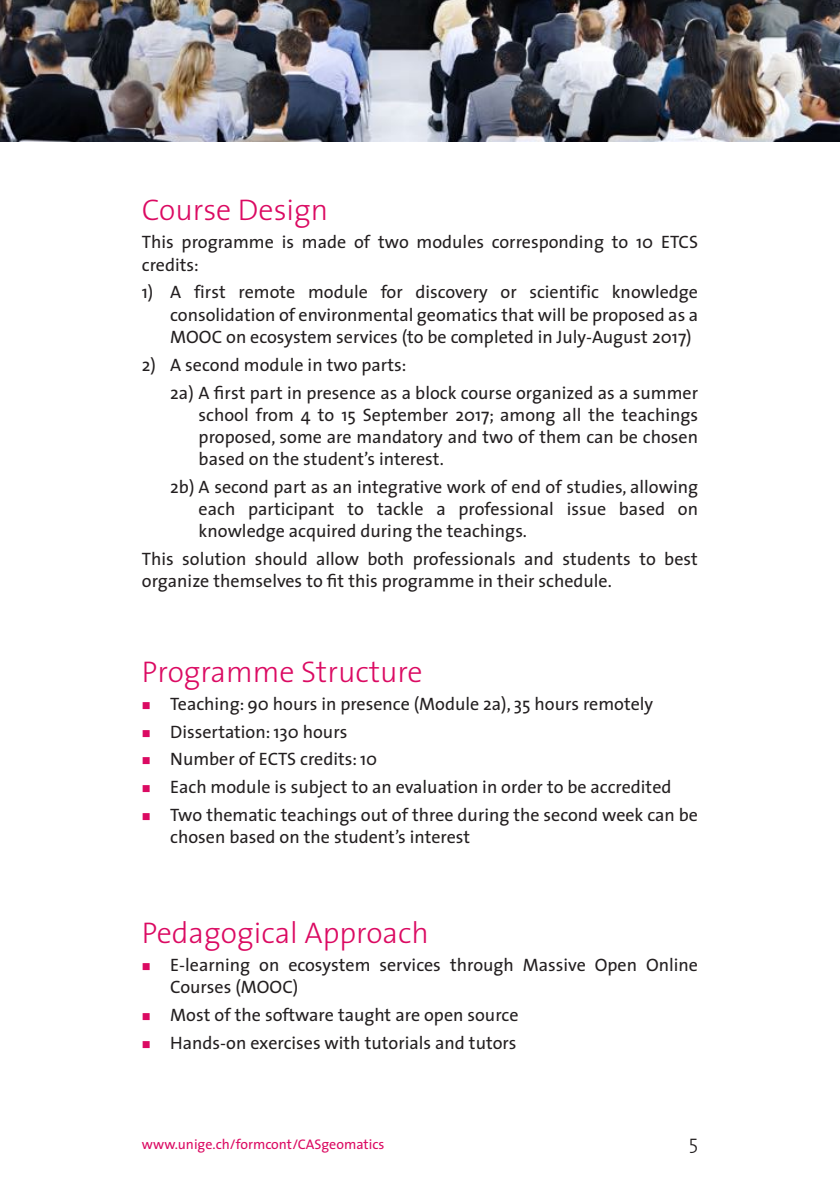
<style>
.page{position:relative;width:840px;height:1191px;background:#fff}
.page>*{position:absolute;margin:0;border:0;box-sizing:border-box;transform-origin:0 0}
.t1{font:300 30px "The Sans";color:#db0a62}
.t2{font:300 20px "The Sans";color:#231f20}
.t3{font:18px/22.2px "The Sans";color:#231f20}
.t4{font:14px "The Sans";color:#db0a62}
</style>
<div class="page">
<img style="left:0;top:0;width:839px;height:142px">
<h1 class="t1" style="left:142px;top:185px;width:188px">Course Design</h1>
<p class="t3" style="left:142px;top:231px;width:557px">This programme is made of two modules corresponding to 10 ETCS credits:</p>
<p class="t3" style="left:170px;top:281px;width:529px;text-align:justify;text-indent:-28px">1) A first remote module for discovery or scientific knowledge consolidation of environmental geomatics that will be proposed as a MOOC on ecosystem services (to be completed in July-August 2017)</p>
<p class="t3" style="left:170px;top:350px;width:529px;line-height:27.8px;text-indent:-28px">2) A second module in two parts:<br>2a) A first part in presence as a block course organized as a summer</p>
<p class="t3" style="left:198px;top:403px;width:500px;text-align:justify">school from 4 to 15 September 2017; among all the teachings proposed, some are mandatory and two of them can be chosen based on the student’s interest.</p>
<p class="t3" style="left:198px;top:475px;width:500px;text-align:justify;text-indent:-28px">2b) A second part as an integrative work of end of studies, allowing each participant to tackle a professional issue based on knowledge acquired during the teachings.</p>
<p class="t3" style="left:142px;top:547px;width:557px">This solution should allow both professionals and students to best organize themselves to fit this programme in their schedule.</p>
<h1 class="t1" style="left:142px;top:647px;width:282px">Programme Structure</h1>
<p class="t3" style="left:170px;top:689px;width:529px;line-height:27.8px">Teaching: 90 hours in presence (Module 2a), 35 hours remotely Dissertation: 130 hours<br>Number of ECTS credits: 10<br>Each module is subject to an evaluation in order to be accredited Two thematic teachings out of three during the second week can be</p>
<p class="t3" style="left:170px;top:825px;width:301px">chosen based on the student’s interest</p>
<h1 class="t1" style="left:142px;top:908px;width:288px">Pedagogical Approach</h1>
<p class="t3" style="left:170px;top:953px;width:529px">E-learning on ecosystem services through Massive Open Online<br>Courses (MOOC)</p>
<p class="t3" style="left:170px;top:1000px;width:349px;line-height:27.8px">Most of the software taught are open source<br>Hands-on exercises with tutorials and tutors</p>
<p class="t4" style="left:142px;top:1132px;width:244px">www.unige.ch/formcont/CASgeomatics</p>
<p class="t2" style="left:688px;top:1125px;width:11px">5</p>
</div>
